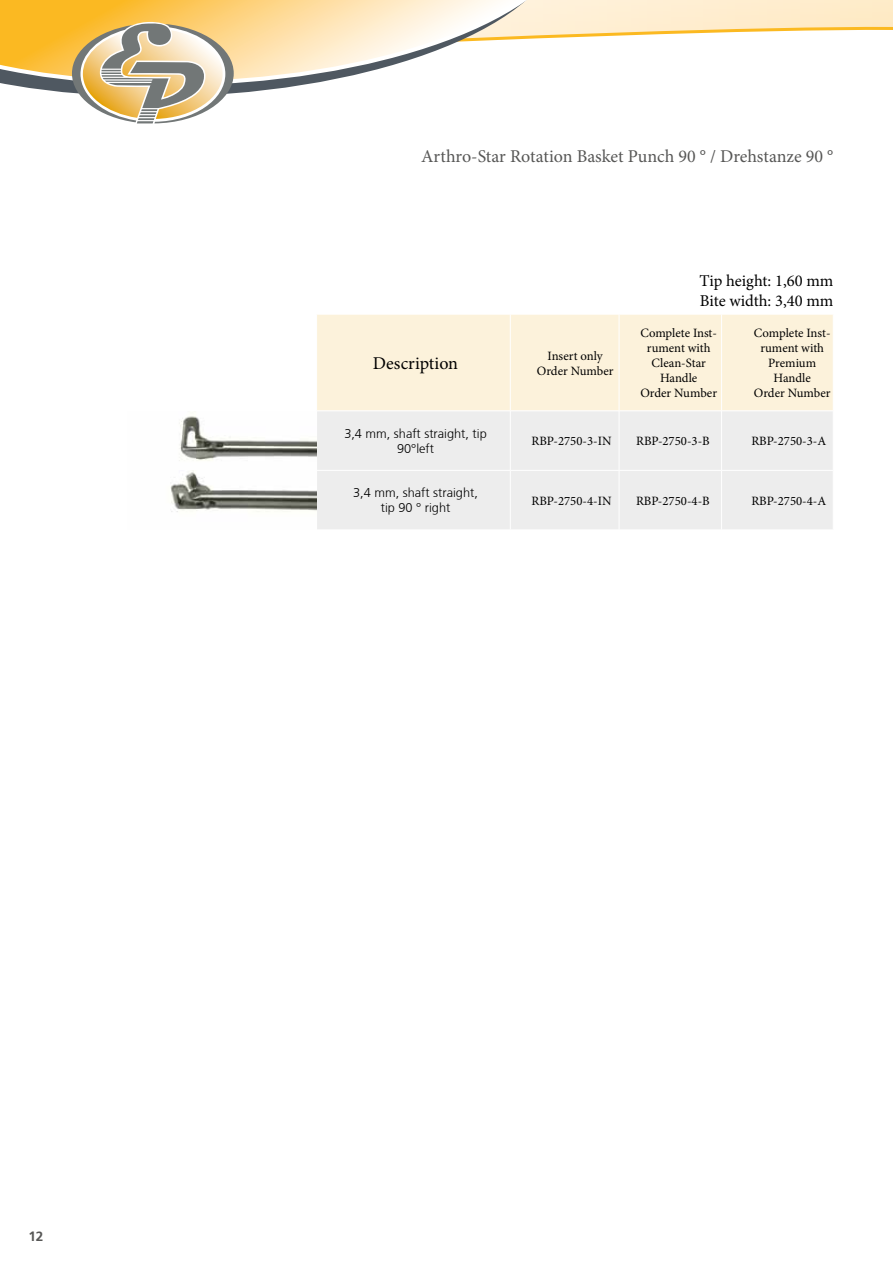
<style>
.page{position:relative;width:893px;height:1263px;background:#fff}
.page>*{position:absolute;margin:0;border:0;box-sizing:border-box;transform-origin:0 0}
.t1{font:18px "Minion Pro";color:#575756}
.t2{font:18px "Minion Pro";color:#000}
.t3{font:16.5px/19.8px "Minion Pro";color:#000}
.t4{font:700 13.5px "Frutiger CE";color:#575756}
.t5{font:12.75px/15px "Minion Pro";color:#000;text-align:center}
.t6{font:300 12.75px/15px "Frutiger CE";color:#000;text-align:center}
</style>
<div class="page">
<svg style="left:137px;top:0;width:756px;height:124px"></svg>
<svg style="left:54px;top:91px;width:510px;height:13px"></svg>
<svg style="left:0;top:0;width:578px;height:91px"></svg>
<svg style="left:72px;top:22px;width:162px;height:101px"></svg>
<div style="left:317px;top:315px;width:516px;height:95px;background:#fcf2db"></div>
<div style="left:317px;top:412px;width:516px;height:117px;background:#ededed"></div>
<hr style="left:510px;top:314px;width:1px;height:97px;background:#fff">
<hr style="left:619px;top:314px;width:1px;height:97px;background:#fff">
<hr style="left:721px;top:314px;width:1px;height:97px;background:#fff">
<hr style="left:510px;top:411px;width:1px;height:59px;background:#fff">
<hr style="left:619px;top:411px;width:1px;height:59px;background:#fff">
<hr style="left:721px;top:411px;width:1px;height:59px;background:#fff">
<hr style="left:317px;top:470px;width:193px;height:1px;background:#fff">
<hr style="left:510px;top:470px;width:109px;height:1px;background:#fff">
<hr style="left:510px;top:470px;width:1px;height:60px;background:#fff">
<hr style="left:619px;top:470px;width:103px;height:1px;background:#fff">
<hr style="left:619px;top:470px;width:1px;height:60px;background:#fff">
<hr style="left:722px;top:470px;width:111px;height:1px;background:#fff">
<hr style="left:721px;top:470px;width:1px;height:60px;background:#fff">
<img style="left:170px;top:416px;width:146px;height:96px">
<p class="t4" style="left:28px;top:1228px;width:17px">12</p>
<h1 class="t1" style="left:421px;top:144px;width:414px">Arthro-Star Rotation Basket Punch 90 ° / Drehstanze 90 °</h1>
<h1 class="t2" style="left:373px;top:351px;width:87px">Description</h1>
<p class="t5" style="left:537px;top:348px;width:78px">Insert only<br>Order Number</p>
<p class="t3" style="left:700px;top:271px;width:135px">Tip height: 1,60 mm<br>Bite width: 3,40 mm</p>
<p class="t5" style="left:640px;top:326px;width:78px">Complete Inst&shy;rument with<br>Clean-Star<br>Handle<br>Order Number</p>
<p class="t5" style="left:754px;top:326px;width:78px">Complete Inst&shy;rument with<br>Premium<br>Handle<br>Order Number</p>
<p class="t6" style="left:344px;top:426px;width:144px">3,4 mm, shaft straight, tip<br>90°left</p>
<p class="t5" style="left:531px;top:434px;width:81px">RBP-2750-3-IN</p>
<p class="t5" style="left:636px;top:434px;width:75px">RBP-2750-3-B</p>
<p class="t5" style="left:751px;top:434px;width:76px">RBP-2750-3-A</p>
<p class="t6" style="left:353px;top:485px;width:126px">3,4 mm, shaft straight, tip 90 ° right</p>
<p class="t5" style="left:531px;top:493px;width:81px">RBP-2750-4-IN</p>
<p class="t5" style="left:636px;top:493px;width:75px">RBP-2750-4-B</p>
<p class="t5" style="left:751px;top:493px;width:76px">RBP-2750-4-A</p>
</div>
